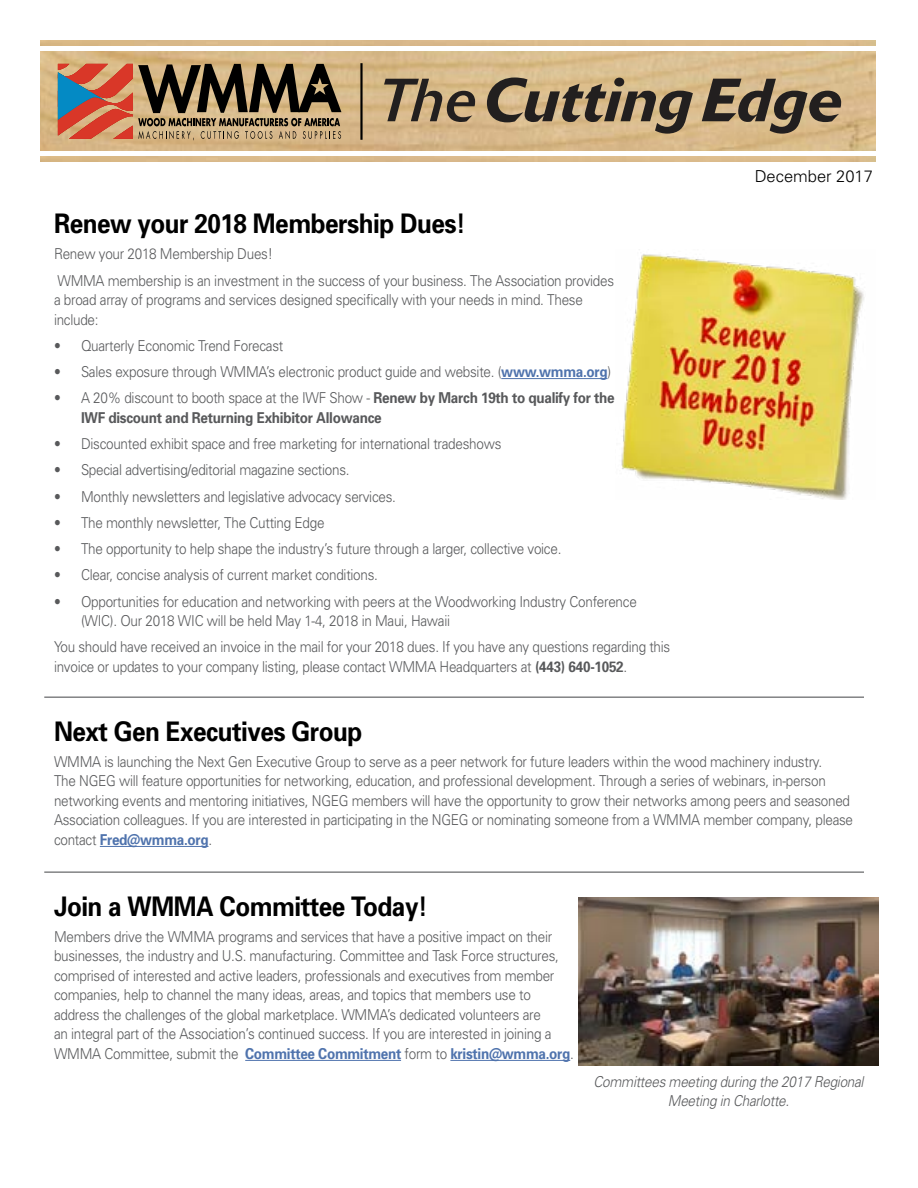
<style>
.page{position:relative;width:918px;height:1188px;background:#fff}
.page>*{position:absolute;margin:0;border:0;box-sizing:border-box;transform-origin:0 0}
.t1{font:italic 500 60.3px "Delta";color:#221f1f}
.t2{font:700 27px "Univers";letter-spacing:-.02em;color:#000;scale:.9 1}
.t3{font:300 16.5px "Univers";color:#000}
.t4{font:300 15px/19.5px "Univers";letter-spacing:-.02em;color:#58595b;scale:.9 1}
.t5{font:700 15px/19.5px "Univers";letter-spacing:-.02em;color:#58595b;scale:.9 1}
.t6{font:italic 300 15px/19.5px "Univers";letter-spacing:-.02em;color:#58595b;text-align:center;scale:.9 1}
.s1{font-weight:400}
.s2{font-weight:700;color:#4f73ad}
.s3{font-weight:300}
.s4{font-weight:700}
</style>
<div class="page">
<img style="left:40px;top:52px;width:836px;height:99px">
<hr style="left:360px;top:63px;width:3px;height:77px;background:#000">
<svg style="left:58px;top:64px;width:283px;height:76px;background:#917056"></svg>
<hr style="left:501px;top:378px;width:107px;height:1px;background:#4f73ad">
<hr style="left:100px;top:846px;width:109px;height:1px;background:#4f73ad">
<img style="left:621px;top:254px;width:243px;height:245px">
<hr style="left:44px;top:697px;width:820px;height:1px;background:#58595b">
<hr style="left:44px;top:872px;width:820px;height:1px;background:#58595b">
<hr style="left:245px;top:1060px;width:156px;height:1px;background:#4f73ad">
<hr style="left:450px;top:1060px;width:120px;height:1px;background:#4f73ad">
<img style="left:578px;top:897px;width:301px;height:169px">
<h1 class="t1" style="left:378px;top:64px;width:466px"><span class="s1">The</span>Cutting Edge</h1>
<p class="t3" style="left:755px;top:166px;width:120px">December 2017</p>
<h2 class="t2" style="left:54px;top:207px;width:459px">Renew your 2018 Membership Dues!</h2>
<p class="t4" style="left:54px;top:241px;width:624px;line-height:26.2px">Renew your 2018 Membership Dues!<br>WMMA membership is an investment in the success of your business. The Association provides</p>
<p class="t4" style="left:54px;top:290px;width:589px">a broad array of programs and services designed specifically with your needs in mind. These include:</p>
<p class="t4" style="left:54px;top:336px;width:256px">• Quarterly Economic Trend Forecast</p>
<p class="t4" style="left:54px;top:362px;width:621px">• Sales exposure through WMMA’s electronic product guide and website. (<span class="s2">www.wmma.org</span>)</p>
<p class="t5" style="left:81px;top:388px;width:595px;text-indent:-27px"><span class="s3">• A 20% discount to booth space at the IWF Show -</span> Renew by March 19th to qualify for the<br>IWF discount and Returning Exhibitor Allowance</p>
<p class="t4" style="left:54px;top:434px;width:499px">• Discounted exhibit space and free marketing for international tradeshows</p>
<p class="t4" style="left:54px;top:460px;width:330px">• Special advertising/editorial magazine sections.</p>
<p class="t4" style="left:54px;top:487px;width:381px">• Monthly newsletters and legislative advocacy services.</p>
<p class="t4" style="left:54px;top:513px;width:302px">• The monthly newsletter, The Cutting Edge</p>
<p class="t4" style="left:54px;top:539px;width:565px">• The opportunity to help shape the industry’s future through a larger, collective voice.</p>
<p class="t4" style="left:54px;top:565px;width:362px">• Clear, concise analysis of current market conditions.</p>
<p class="t4" style="left:81px;top:592px;width:619px;text-indent:-27px">• Opportunities for education and networking with peers at the Woodworking Industry Conference (WIC). Our 2018 WIC will be held May 1-4, 2018 in Maui, Hawaii</p>
<p class="t4" style="left:54px;top:637px;width:686px">You should have received an invoice in the mail for your 2018 dues. If you have any questions regarding this invoice or updates to your company listing, please contact WMMA Headquarters at <span class="s4">(443) 640-1052</span>.</p>
<h2 class="t2" style="left:54px;top:715px;width:344px">Next Gen Executives Group</h2>
<p class="t4" style="left:54px;top:752px;width:889px">WMMA is launching the Next Gen Executive Group to serve as a peer network for future leaders within the wood machinery industry.<br>The NGEG will feature opportunities for networking, education, and professional development. Through a series of webinars, in-person networking events and mentoring initiatives, NGEG members will have the opportunity to grow their networks among peers and seasoned Association colleagues. If you are interested in participating in the NGEG or nominating someone from a WMMA member company, please contact <span class="s2">Fred@wmma.org</span>.</p>
<h2 class="t2" style="left:54px;top:890px;width:416px">Join a WMMA Committee Today!</h2>
<p class="t4" style="left:54px;top:927px;width:579px">Members drive the WMMA programs and services that have a positive impact on their businesses, the industry and U.S. manufacturing. Committee and Task Force structures, comprised of interested and active leaders, professionals and executives from member companies, help to channel the many ideas, areas, and topics that members use to address the challenges of the global marketplace. WMMA’s dedicated volunteers are<br>an integral part of the Association’s continued success. If you are interested in joining a WMMA Committee, submit the <span class="s2">Committee Commitment</span> form to <span class="s2">kristin@wmma.org</span>.</p>
<p class="t6" style="left:594px;top:1072px;width:302px">Committees meeting during the 2017 Regional<br>Meeting in Charlotte.</p>
</div>
